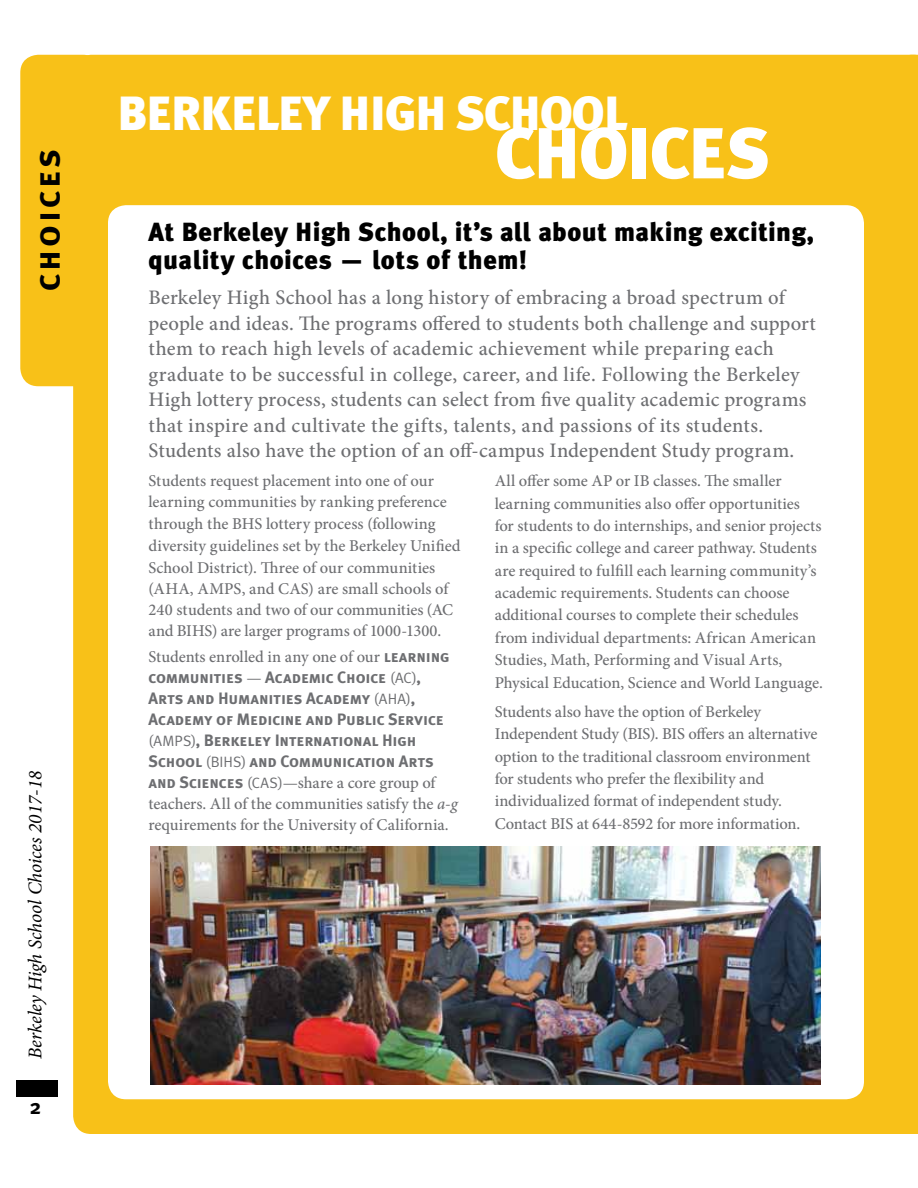
<style>
.page{position:relative;width:918px;height:1188px;background:#fff}
.page>*{position:absolute;margin:0;border:0;box-sizing:border-box;transform-origin:0 0}
.t1{font:900 72px "Meta Plus";letter-spacing:-.02em;color:#fff}
.t2{font:900 48px "Meta Plus";letter-spacing:-.02em;color:#fff}
.t3{font:36px "Meta Plus Bold Caps";letter-spacing:.08em;color:#000}
.t4{font:900 26.25px/27.8px "Meta Plus";letter-spacing:.015em;color:#000}
.t5{font:700 21px "Meta Plus";color:#000}
.t6{font:500 20.7px/25.5px "Minion Pro";letter-spacing:.01em;color:#6d6e71}
.t7{font:italic 19.5px "Minion Pro";letter-spacing:-.005em;color:#000}
.t8{font:500 16.5px/22.4px "Minion Pro";letter-spacing:-.005em;color:#6d6e71}
.t9{font:16.5px/21px "Meta Plus Bold Caps";letter-spacing:-.01em;color:#6d6e71}
.s1{font-family:"Meta Plus Bold Caps";font-weight:400}
.s2{font-family:"Minion Pro";font-weight:500}
.s3{font-family:"Meta Plus Normal Caps";font-size:15px}
.s4{font-family:"Meta Plus Normal Caps";font-weight:400;font-size:15px}
.s5{font-style:italic}
</style>
<div class="page">
<div style="left:16px;top:1081px;width:42px;height:16px;background:#000"></div>
<div style="left:73px;top:55px;width:845px;height:1079px;background:#f8c118"></div>
<div style="left:20px;top:55px;width:81px;height:331px;background:#f8c118;border-radius:18px"></div>
<div style="left:108px;top:205px;width:756px;height:894px;background:#fff;border-radius:18px"></div>
<img style="left:150px;top:847px;width:671px;height:238px">
<h3 class="t3" style="left:26px;top:291px;width:144px;rotate:-90deg">choices</h3>
<p class="t7" style="left:22px;top:1059px;width:290px;rotate:-90deg">Berkeley High School Choices 2017-18</p>
<p class="t5" style="left:30px;top:1095px;width:13px">2</p>
<h2 class="t2" style="left:117px;top:86px;width:512px">BERKELEY HIGH SCHOOL</h2>
<h1 class="t1" style="left:495px;top:111px;width:277px">CHOICES</h1>
<h3 class="t4" style="left:148px;top:218px;width:667px">At Berkeley High School, it’s all about making exciting, quality choices — lots of them!</h3>
<p class="t6" style="left:148px;top:285px;width:669px">Berkeley High School has a long history of embracing a broad spectrum of people and ideas. The programs offered to students both challenge and support them to reach high levels of academic achievement while preparing each graduate to be successful in college, career, and life. Following the Berkeley High lottery process, students can select from five quality academic programs that inspire and cultivate the gifts, talents, and passions of its students.<br>Students also have the option of an off-campus Independent Study program.</p>
<p class="t8" style="left:148px;top:470px;width:314px;line-height:21.3px">Students request placement into one of our learning communities by ranking preference through the BHS lottery process (following diversity guidelines set by the Berkeley Unified School District). Three of our communities (AHA, AMPS, and CAS) are small schools of 240 students and two of our communities (AC and BIHS) are larger programs of 1000-1300.</p>
<p class="t8" style="left:148px;top:646px;width:303px">Students enrolled in any one of our <span class="s1">learning</span></p>
<p class="t9" style="left:148px;top:667px;width:297px">communities <span class="s2">—</span> Academic Choice <span class="s3">(AC)</span>, Arts and Humanities Academy <span class="s3">(AHA)</span>, Academy of Medicine and Public Service <span class="s3">(AMPS)</span>, Berkeley International High School <span class="s3">(BIHS)</span> and Communication Arts</p>
<p class="t8" style="left:148px;top:772px;width:311px;line-height:21px"><span class="s1">and Sciences</span> <span class="s4">(CAS)</span>—share a core group of teachers. All of the communities satisfy the <span class="s5">a-g </span>requirements for the University of California.</p>
<p class="t8" style="left:495px;top:470px;width:330px">All offer some AP or IB classes. The smaller learning communities also offer opportunities for students to do internships, and senior projects in a specific college and career pathway. Students are required to fulfill each learning community’s academic requirements. Students can choose additional courses to complete their schedules from individual departments: African American Studies, Math, Performing and Visual Arts, Physical Education, Science and World Language.</p>
<p class="t8" style="left:495px;top:701px;width:324px">Students also have the option of Berkeley Independent Study (BIS). BIS offers an alternative option to the traditional classroom environment for students who prefer the flexibility and individualized format of independent study.<br>Contact BIS at 644-8592 for more information.</p>
</div>
